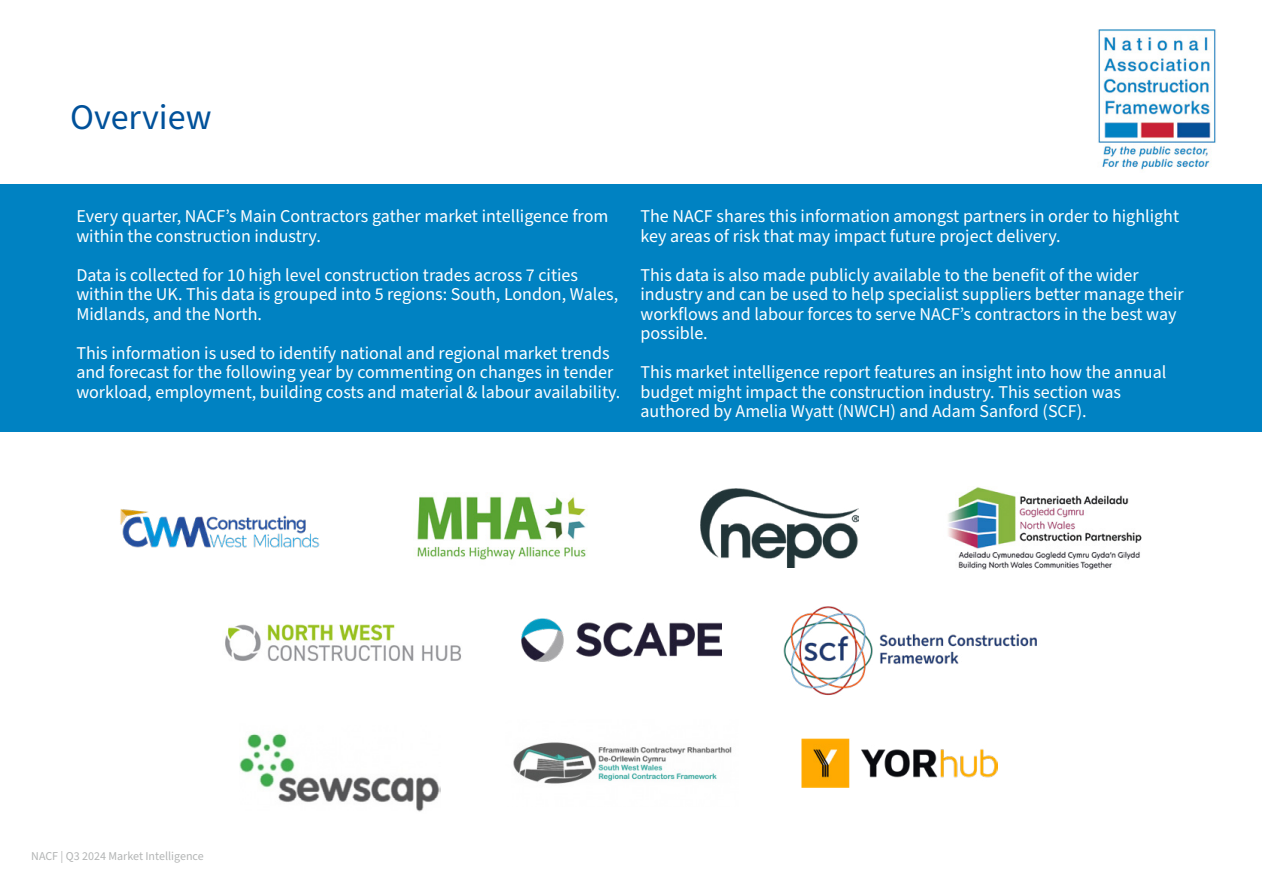
<style>
.page{position:relative;width:1263px;height:893px;background:#fff}
.page>*{position:absolute;margin:0;border:0;box-sizing:border-box;transform-origin:0 0}
.t1{font:36px "Source Sans Pro";color:#00519a}
.t2{font:18px/19.5px "Source Sans Pro";color:#fff}
.t3{font:12px "Source Sans Pro";color:#b3b5b5}
</style>
<div class="page">
<img style="left:240px;top:733px;width:200px;height:79px">
<img style="left:225px;top:624px;width:236px;height:37px">
<img style="left:700px;top:488px;width:158px;height:80px">
<img style="left:120px;top:509px;width:200px;height:38px">
<img style="left:521px;top:619px;width:201px;height:43px">
<img style="left:948px;top:487px;width:194px;height:83px">
<img style="left:417px;top:496px;width:169px;height:64px">
<img style="left:513px;top:742px;width:219px;height:42px">
<img style="left:801px;top:739px;width:197px;height:48px">
<img style="left:783px;top:606px;width:254px;height:90px">
<div style="left:0;top:184px;width:1262px;height:247px;background:#0082c2"></div>
<img style="left:1097px;top:30px;width:119px;height:140px">
<h1 class="t1" style="left:70px;top:93px;width:143px">Overview</h1>
<p class="t2" style="left:76px;top:207px;width:533px">Every quarter, NACF’s Main Contractors gather market intelligence from within the construction industry.</p>
<p class="t2" style="left:76px;top:265px;width:543px">Data is collected for 10 high level construction trades across 7 cities within the UK. This data is grouped into 5 regions: South, London, Wales,<br>Midlands, and the North.</p>
<p class="t2" style="left:76px;top:343px;width:545px">This information is used to identify national and regional market trends and forecast for the following year by commenting on changes in tender workload, employment, building costs and material &amp; labour availability.</p>
<p class="t2" style="left:640px;top:207px;width:540px">The NACF shares this information amongst partners in order to highlight key areas of risk that may impact future project delivery.</p>
<p class="t2" style="left:640px;top:265px;width:545px">This data is also made publicly available to the benefit of the wider industry and can be used to help specialist suppliers better manage their workflows and labour forces to serve NACF’s contractors in the best way possible.</p>
<p class="t2" style="left:640px;top:363px;width:527px">This market intelligence report features an insight into how the annual budget might impact the construction industry. This section was authored by Amelia Wyatt (NWCH) and Adam Sanford (SCF).</p>
<p class="t3" style="left:31px;top:848px;width:174px">NACF | Q3 2024 Market Intelligence</p>
</div>
